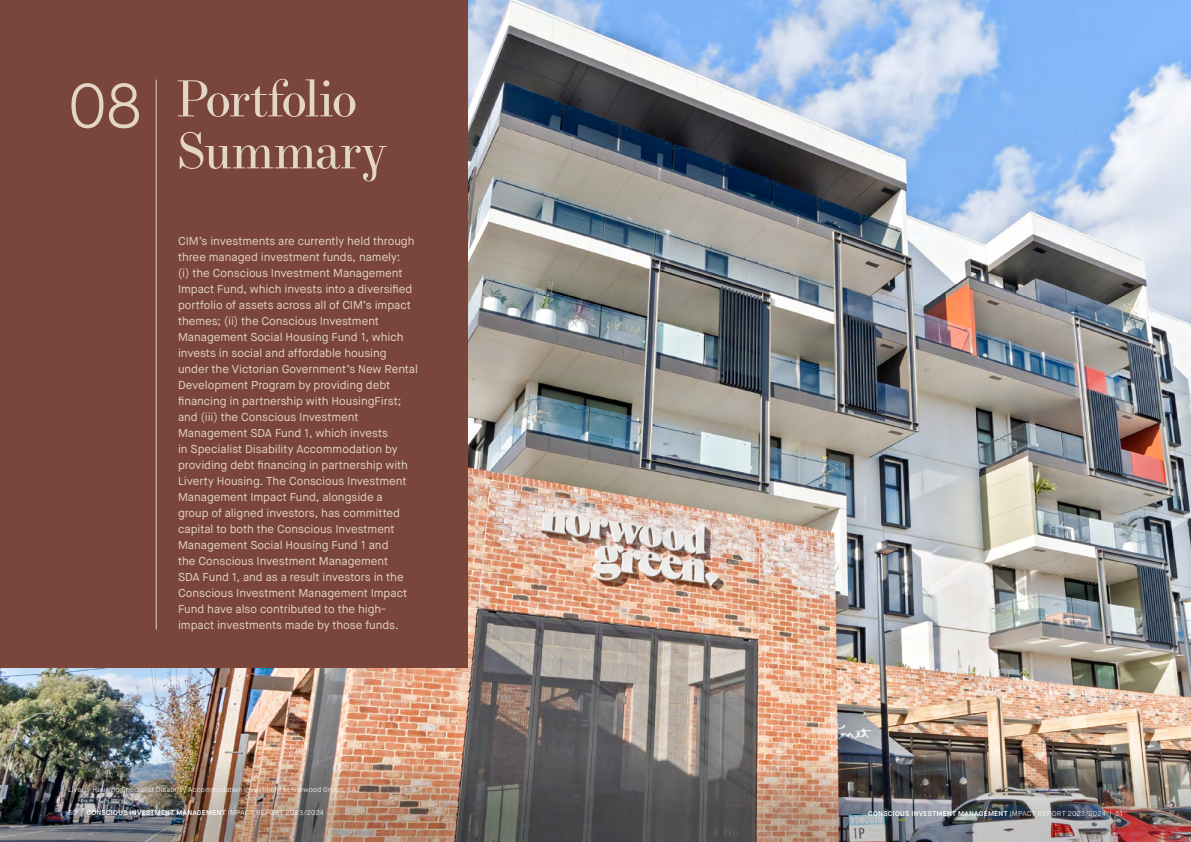
<style>
.page{position:relative;width:1191px;height:842px;background:#fff}
.page>*{position:absolute;margin:0;border:0;box-sizing:border-box;transform-origin:0 0}
.CC_Display_Intro_Caps{font:300 62px "Maison Neue";color:#e3d6c7}
.CC_Heading_23{font:52px/52px "New Paris Text";letter-spacing:-.025em;color:#e3d6c7}
.CC_Lead_in_22{font:11.5px/16px "Maison Neue";letter-spacing:-.005em;color:#e3d6c7}
.t1{font:600 7px "Maison Neue";letter-spacing:.04em;color:#fff}
.CC_Bodycopy{font:300 7px "Maison Neue";letter-spacing:.02em;color:#fff}
.s1{font-weight:300}
</style>
<div class="page">
<img style="left:0;top:0;width:1191px;height:741px">
<img style="left:0;top:741px;width:1191px;height:101px">
<div style="left:0;top:0;width:467px;height:668px;background:#7a453a"></div>
<hr style="left:156px;top:80px;width:1px;height:549px;background:#e3d6c7">
<p class="CC_Display_Intro_Caps" style="left:68px;top:67px;width:75px">08</p>
<p class="CC_Heading_23" style="left:176px;top:75px;width:212px">Portfolio<br>Summary</p>
<p class="CC_Lead_in_22" style="left:178px;top:233px;width:241px">CIM’s investments are currently held through three managed investment funds, namely:<br>(i) the Conscious Investment Management Impact Fund, which invests into a diversified portfolio of assets across all of CIM’s impact themes; (ii) the Conscious Investment Management Social Housing Fund 1, which invests in social and affordable housing under the Victorian Government’s New Rental Development Program by providing debt financing in partnership with HousingFirst; and (iii) the Conscious Investment Management SDA Fund 1, which invests<br>in Specialist Disability Accommodation by providing debt financing in partnership with Liverty Housing. The Conscious Investment Management Impact Fund, alongside a<br>group of aligned investors, has committed capital to both the Conscious Investment Management Social Housing Fund 1 and<br>the Conscious Investment Management<br>SDA Fund 1, and as a result investors in the Conscious Investment Management Impact Fund have also contributed to the high&shy;impact investments made by those funds.</p>
<p class="CC_Bodycopy" style="left:68px;top:785px;width:292px">Liverty Housing Specialist Disability Accommodation Investment at Norwood Green, SA.</p>
<p class="t1" style="left:68px;top:808px;width:257px"><span class="s1">50 |</span> CONSCIOUS INVESTMENT MANAGEMENT <span class="s1">IMPACT REPORT 2023/2024</span></p>
<p class="t1" style="left:868px;top:809px;width:256px">CONSCIOUS INVESTMENT MANAGEMENT <span class="s1">IMPACT REPORT 2023/2024 | 51</span></p>
</div>
